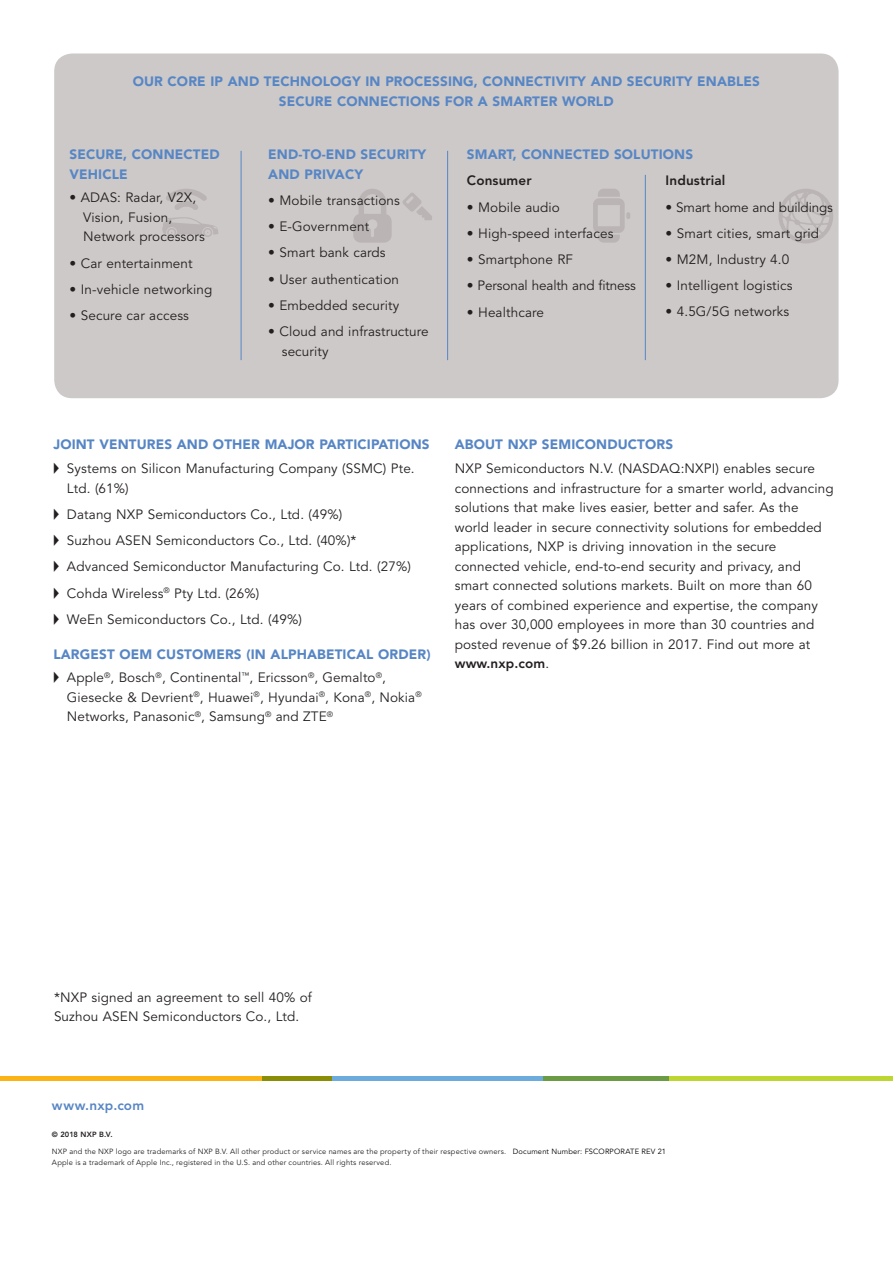
<style>
.page{position:relative;width:893px;height:1263px;background:#fff}
.page>*{position:absolute;margin:0;border:0;box-sizing:border-box;transform-origin:0 0}
.t1{font:13.5px/19.5px "Avenir LT Std";letter-spacing:.01em;color:#231f20}
.t2{font:900 13.5px/19.5px "Avenir LT Std";letter-spacing:.01em;color:#5786c5}
.t3{font:13.5px "Avenir LT Std";letter-spacing:-.01em;color:#231f20}
.t4{font:800 13.5px "Avenir LT Std";letter-spacing:.01em;color:#231f20}
.t5{font:800 13.5px "Avenir LT Std";letter-spacing:.025em;color:#5786c5}
.t6{font:7.5px/11.2px "Avenir LT Std";letter-spacing:.025em;color:#231f20}
.t7{font:7.5px "Avenir LT Std";letter-spacing:.025em;color:#000}
.t8{font:800 7.5px "Avenir LT Std";letter-spacing:.015em;color:#231f20}
.s1{font-weight:800}
</style>
<div class="page">
<div style="left:54px;top:53px;width:784px;height:345px;background:#cdc9c8;border-radius:18px"></div>
<hr style="left:332px;top:1076px;width:212px;height:4px;background:#6cacdd">
<hr style="left:0;top:1076px;width:262px;height:4px;background:#fbb316">
<hr style="left:262px;top:1076px;width:70px;height:4px;background:#8a8d06">
<hr style="left:669px;top:1076px;width:224px;height:4px;background:#bed630">
<hr style="left:544px;top:1076px;width:125px;height:4px;background:#6c9b46">
<svg style="left:162px;top:217px;width:56px;height:20px"></svg>
<svg style="left:166px;top:189px;width:41px;height:21px"></svg>
<svg style="left:353px;top:189px;width:39px;height:54px"></svg>
<svg style="left:403px;top:193px;width:29px;height:27px"></svg>
<svg style="left:593px;top:189px;width:37px;height:54px"></svg>
<svg style="left:778px;top:189px;width:55px;height:54px"></svg>
<hr style="left:241px;top:151px;width:1px;height:209px;background:#5786c5">
<hr style="left:447px;top:151px;width:1px;height:209px;background:#5786c5">
<hr style="left:645px;top:175px;width:1px;height:185px;background:#5786c5">
<p class="t2" style="left:133px;top:72px;width:629px;text-align:center">OUR CORE IP AND TECHNOLOGY IN PROCESSING, CONNECTIVITY AND SECURITY ENABLES<br>SECURE CONNECTIONS FOR A SMARTER WORLD</p>
<p class="t2" style="left:70px;top:145px;width:152px">SECURE, CONNECTED<br>VEHICLE</p>
<p class="t1" style="left:83px;top:188px;width:123px;text-indent:-14px">• ADAS: Radar, V2X,<br>Vision, Fusion,<br>Network processors</p>
<p class="t1" style="left:70px;top:254px;width:125px">• Car entertainment</p>
<p class="t1" style="left:70px;top:280px;width:144px">• In-vehicle networking</p>
<p class="t1" style="left:70px;top:306px;width:121px">• Secure car access</p>
<p class="t2" style="left:268px;top:145px;width:160px">END-TO-END SECURITY<br>AND PRIVACY</p>
<p class="t1" style="left:268px;top:191px;width:133px">• Mobile transactions</p>
<p class="t1" style="left:268px;top:217px;width:102px">• E-Government</p>
<p class="t1" style="left:268px;top:243px;width:119px">• Smart bank cards</p>
<p class="t1" style="left:268px;top:270px;width:132px">• User authentication</p>
<p class="t1" style="left:268px;top:296px;width:132px">• Embedded security</p>
<p class="t1" style="left:282px;top:322px;width:148px;text-indent:-14px">• Cloud and infrastructure security</p>
<p class="t2" style="left:467px;top:145px;width:228px">SMART, CONNECTED SOLUTIONS</p>
<p class="t4" style="left:467px;top:173px;width:66px">Consumer</p>
<p class="t1" style="left:467px;top:197px;width:95px">• Mobile audio</p>
<p class="t1" style="left:467px;top:224px;width:148px">• High-speed interfaces</p>
<p class="t1" style="left:467px;top:250px;width:108px">• Smartphone RF</p>
<p class="t3" style="left:467px;top:278px;width:170px">• Personal health and fitness</p>
<p class="t1" style="left:467px;top:302px;width:79px">• Healthcare</p>
<p class="t4" style="left:666px;top:173px;width:61px">Industrial</p>
<p class="t3" style="left:666px;top:199px;width:169px">• Smart home and buildings</p>
<p class="t1" style="left:666px;top:224px;width:155px">• Smart cities, smart grid</p>
<p class="t1" style="left:666px;top:250px;width:125px">• M2M, Industry 4.0</p>
<p class="t1" style="left:666px;top:276px;width:128px">• Intelligent logistics</p>
<p class="t1" style="left:666px;top:302px;width:125px">• 4.5G/5G networks</p>
<p class="t2" style="left:53px;top:435px;width:378px">JOINT VENTURES AND OTHER MAJOR PARTICIPATIONS</p>
<p class="t1" style="left:67px;top:459px;width:349px;text-indent:-13px">◆ Systems on Silicon Manufacturing Company (SSMC) Pte.<br>Ltd. (61%)</p>
<p class="t1" style="left:53px;top:505px;width:290px">◆ Datang NXP Semiconductors Co., Ltd. (49%)</p>
<p class="t1" style="left:53px;top:531px;width:305px">◆ Suzhou ASEN Semiconductors Co., Ltd. (40%)*</p>
<p class="t1" style="left:53px;top:557px;width:359px">◆ Advanced Semiconductor Manufacturing Co. Ltd. (27%)</p>
<p class="t1" style="left:53px;top:583px;width:207px">◆ Cohda Wireless<sup>®</sup> Pty Ltd. (26%)</p>
<p class="t1" style="left:53px;top:610px;width:250px">◆ WeEn Semiconductors Co., Ltd. (49%)</p>
<p class="t2" style="left:53px;top:644px;width:379px">LARGEST OEM CUSTOMERS (IN ALPHABETICAL ORDER)</p>
<p class="t1" style="left:67px;top:668px;width:356px;text-indent:-13px">◆ Apple<sup>®</sup>, Bosch<sup>®</sup>, Continental<sup>™</sup>, Ericsson<sup>®</sup>, Gemalto<sup>®</sup>,<br>Giesecke &amp; Devrient<sup>®</sup>, Huawei<sup>®</sup>, Hyundai<sup>®</sup>, Kona<sup>®</sup>, Nokia<sup>®<br></sup>Networks, Panasonic<sup>®</sup>, Samsung<sup>®</sup> and ZTE<sup>®</sup></p>
<p class="t2" style="left:455px;top:435px;width:220px">ABOUT NXP SEMICONDUCTORS</p>
<p class="t1" style="left:455px;top:459px;width:380px">NXP Semiconductors N.V. (NASDAQ:NXPI) enables secure connections and infrastructure for a smarter world, advancing solutions that make lives easier, better and safer. As the world leader in secure connectivity solutions for embedded applications, NXP is driving innovation in the secure connected vehicle, end-to-end security and privacy, and smart connected solutions markets. Built on more than 60 years of combined experience and expertise, the company has over 30,000 employees in more than 30 countries and posted revenue of $9.26 billion in 2017. Find out more at <span class="s1">www.nxp.com</span>.</p>
<p class="t1" style="left:54px;top:987px;width:259px">*NXP signed an agreement to sell 40% of<br>Suzhou ASEN Semiconductors Co., Ltd.</p>
<p class="t5" style="left:52px;top:1097px;width:94px">www.nxp.com</p>
<p class="t8" style="left:52px;top:1130px;width:62px">© 2018 NXP B.V.</p>
<p class="t6" style="left:52px;top:1145px;width:456px">NXP and the NXP logo are trademarks of NXP B.V. All other product or service names are the property of their respective owners.<br>Apple is a trademark of Apple Inc., registered in the U.S. and other countries. All rights reserved.</p>
<p class="t7" style="left:513px;top:1147px;width:155px">Document Number: FSCORPORATE REV 21</p>
</div>
